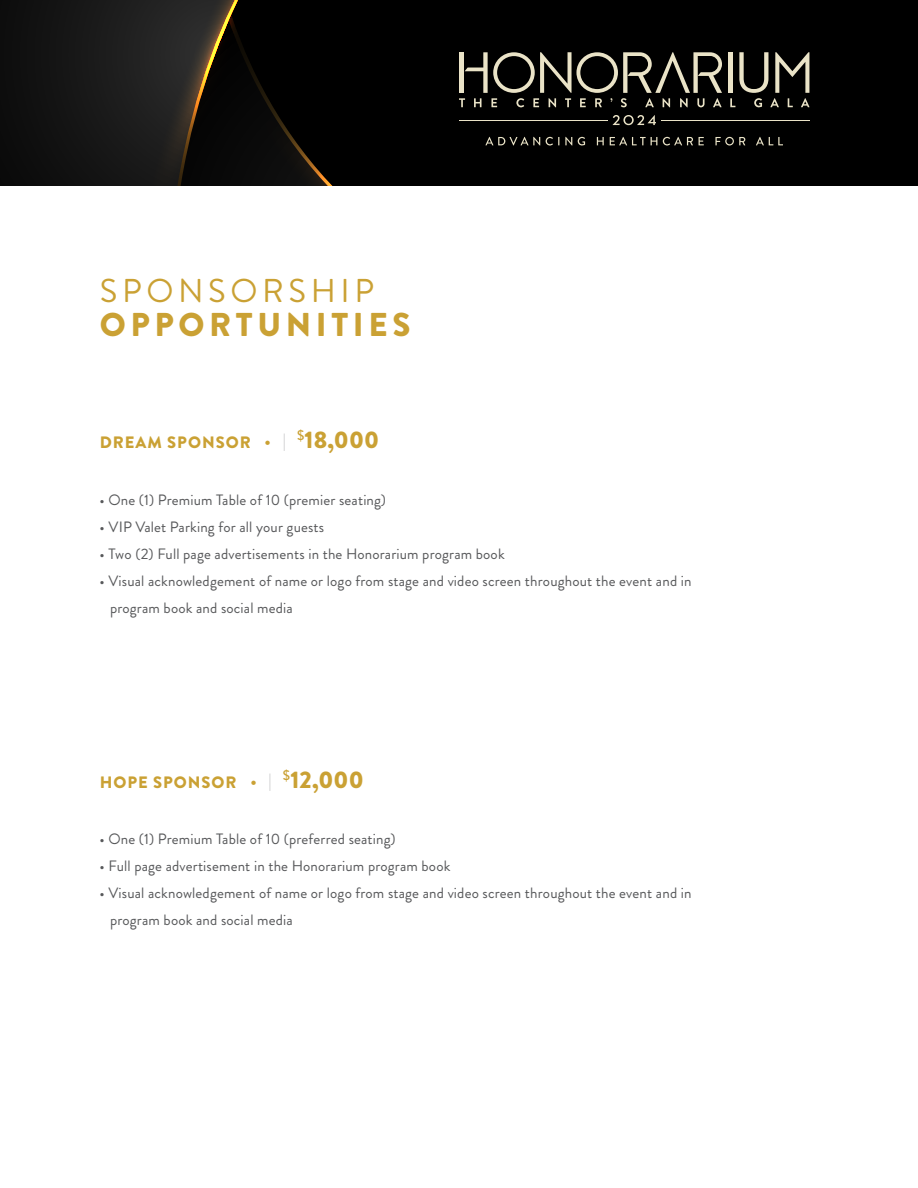
<style>
.page{position:relative;width:918px;height:1188px;background:#fff}
.page>*{position:absolute;margin:0;border:0;box-sizing:border-box;transform-origin:0 0}
.t1{font:900 33px "Brandon Grotesque";letter-spacing:.14em;color:#caa134}
.t2{font:33px "Brandon Grotesque";letter-spacing:.14em;color:#caa134}
.t3{font:900 24px "Brandon Grotesque";letter-spacing:.01em;color:#caa134}
.t4{font:900 16.5px "Brandon Grotesque";letter-spacing:.06em;color:#caa134}
.t5{font:15px "Brandon Grotesque";letter-spacing:.01em;color:#57585a}
.s1{font-weight:700}
.s2{font-weight:100;color:#808285}
</style>
<div class="page">
<div style="left:0;top:0;width:918px;height:186px;background:#000"></div>
<svg style="left:0;top:0;width:143px;height:186px"></svg>
<svg style="left:143px;top:0;width:667px;height:186px"></svg>
<p class="t2" style="left:100px;top:268px;width:276px">SPONSORSHIP</p>
<p class="t1" style="left:100px;top:301px;width:312px">OPPORTUNITIES</p>
<p class="t4" style="left:100px;top:431px;width:188px">DREAM SPONSOR <span class="s1">•</span> <span class="s2">|</span></p>
<p class="t3" style="left:297px;top:423px;width:84px"><sup>$</sup>18,000</p>
<p class="t5" style="left:100px;top:489px;width:288px">• One (1) Premium Table of 10 (premier seating)</p>
<p class="t5" style="left:100px;top:516px;width:226px">• VIP Valet Parking for all your guests</p>
<p class="t5" style="left:100px;top:543px;width:407px">• Two (2) Full page advertisements in the Honorarium program book</p>
<p class="t5" style="left:100px;top:570px;width:593px">• Visual acknowledgement of name or logo from stage and video screen throughout the event and in</p>
<p class="t5" style="left:110px;top:597px;width:184px">program book and social media</p>
<p class="t4" style="left:100px;top:771px;width:174px">HOPE SPONSOR <span class="s1">•</span> <span class="s2">|</span></p>
<p class="t3" style="left:283px;top:763px;width:82px"><sup>$</sup>12,000</p>
<p class="t5" style="left:100px;top:829px;width:298px">• One (1) Premium Table of 10 (preferred seating)</p>
<p class="t5" style="left:100px;top:856px;width:352px">• Full page advertisement in the Honorarium program book</p>
<p class="t5" style="left:100px;top:883px;width:593px">• Visual acknowledgement of name or logo from stage and video screen throughout the event and in</p>
<p class="t5" style="left:110px;top:910px;width:184px">program book and social media</p>
</div>
